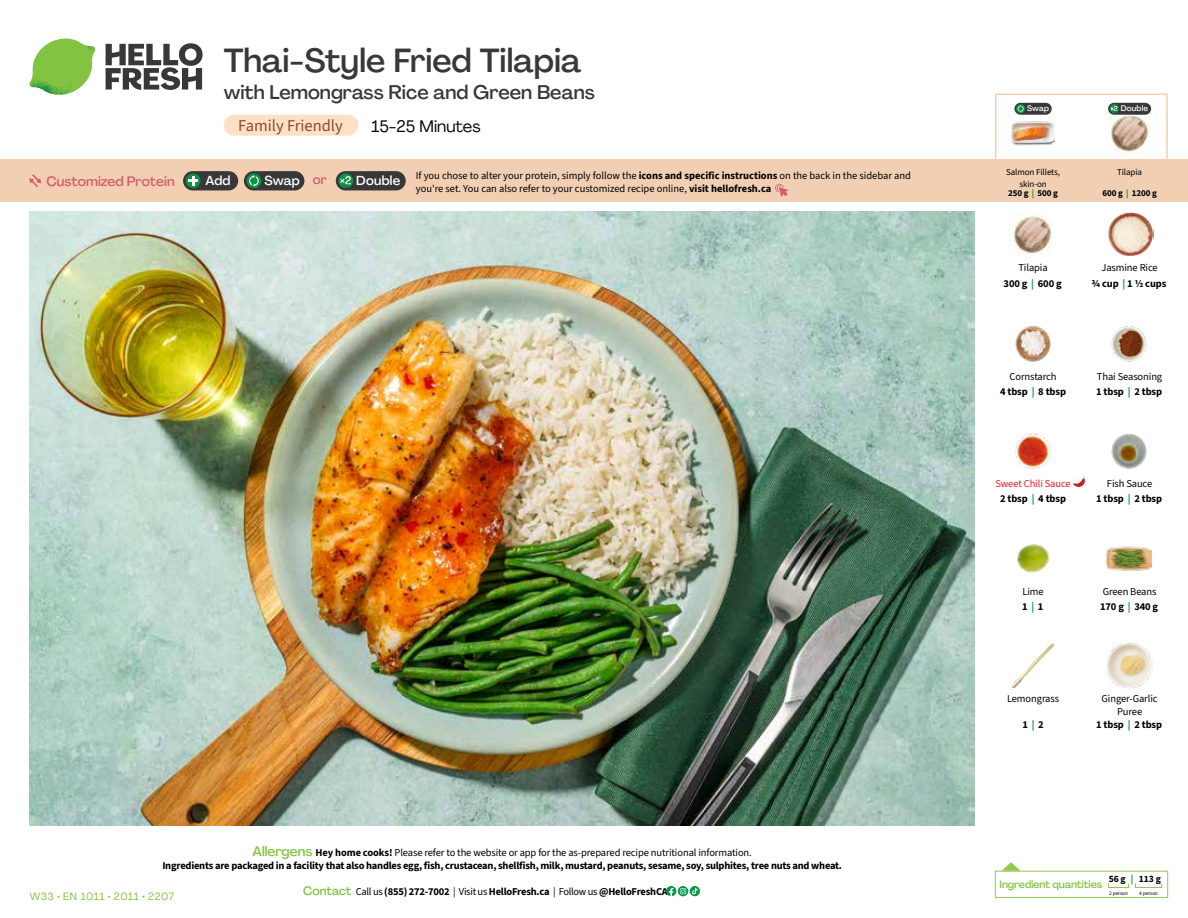
<style>
.page{position:relative;width:1188px;height:918px;background:#fff}
.page>*{position:absolute;margin:0;border:0;box-sizing:border-box;transform-origin:0 0}
.t1{font:500 33px "Agrandir";letter-spacing:-.005em;color:#383839}
.t2{font:500 19.5px "Agrandir";color:#383839}
.t3{font:16.5px "Source Sans 3";color:#8e4b25}
.t4{font:16.5px "Agrandir";color:#000}
.t5{font:500 13.5px "Agrandir";color:#d15f6a}
.t6{font:500 12.9px "Agrandir";letter-spacing:.015em;color:#fff}
.t7{font:700 10.5px/13.5px "Source Sans 3";letter-spacing:-.02em;color:#000;text-align:center}
.t8{font:10.5px/15px "Source Sans 3";letter-spacing:-.01em;color:#000}
.t9{font:10.5px/15px "Source Sans 3";letter-spacing:-.01em;color:#ed1d24;text-align:center}
.t10{font:500 10.5px "Agrandir";letter-spacing:-.01em;color:#82c341}
.t11{font:10.5px "Agrandir";letter-spacing:.05em;color:#82c341}
.t12{font:700 9.6px "Source Sans 3";color:#000}
.t13{font:9px/11.6px "Source Sans 3";letter-spacing:-.01em;color:#000;text-align:center}
.t14{font:700 9px "Source Sans 3";letter-spacing:-.01em;color:#000}
.t15{font:500 7.95px "Agrandir";letter-spacing:.025em;color:#fff}
.t16{font:5.25px "Source Sans 3";letter-spacing:-.01em;color:#000}
.s1{color:#d15f6a}
.s2{font-weight:700}
.s3{font-family:"Agrandir";font-weight:500;font-size:13.5px;color:#82c341}
.s4{font-weight:400}
.s5{font-family:"Agrandir";font-weight:500;font-size:12px;color:#82c341}
.s6{color:#0b9446}
.s7{font-weight:700;color:#0b9446}
.s8{font-weight:700;color:#000}
</style>
<div class="page">
<svg style="left:106px;top:43px;width:97px;height:47px"></svg>
<svg style="left:34px;top:39px;width:59px;height:38px"></svg>
<img style="left:65px;top:39px;width:30px;height:25px">
<img style="left:33px;top:60px;width:56px;height:10px">
<img style="left:29px;top:64px;width:58px;height:31px">
<img style="left:64px;top:70px;width:25px;height:24px">
<img style="left:30px;top:211px;width:945px;height:615px">
<svg style="left:690px;top:886px;width:10px;height:10px"></svg>
<svg style="left:666px;top:886px;width:32px;height:10px"></svg>
<svg style="left:1002px;top:862px;width:19px;height:9px"></svg>
<div style="left:995px;top:871px;width:173px;height:27px;border:1px solid #91c84e"></div>
<div style="left:1108px;top:883px;width:21px;height:5px;border:1px solid #91c84e"></div>
<div style="left:1135px;top:883px;width:27px;height:5px;border:1px solid #91c84e"></div>
<img style="left:1015px;top:326px;width:36px;height:36px">
<img style="left:1111px;top:326px;width:36px;height:36px">
<img style="left:1015px;top:434px;width:36px;height:35px">
<img style="left:1111px;top:434px;width:36px;height:35px">
<img style="left:1017px;top:544px;width:33px;height:29px">
<img style="left:1106px;top:546px;width:46px;height:25px">
<img style="left:1011px;top:643px;width:43px;height:45px">
<img style="left:1108px;top:212px;width:45px;height:44px">
<img style="left:1010px;top:212px;width:43px;height:43px">
<img style="left:1107px;top:643px;width:45px;height:45px">
<svg style="left:1073px;top:476px;width:12px;height:11px"></svg>
<div style="left:0;top:160px;width:1188px;height:42px;background:#f2cfb3"></div>
<svg style="left:29px;top:174px;width:12px;height:13px"></svg>
<div style="left:336px;top:171px;width:70px;height:19px;background:#383839;border-radius:10px"></div>
<svg style="left:338px;top:173px;width:15px;height:15px"></svg>
<div style="left:341px;top:180px;width:11px;height:11px;background:#000;opacity:.35"></div>
<svg style="left:339px;top:176px;width:12px;height:8px"></svg>
<div style="left:244px;top:171px;width:60px;height:19px;background:#383839;border-radius:10px"></div>
<div style="left:247px;top:173px;width:14px;height:15px;background:#0b9446;border-radius:50%"></div>
<svg style="left:249px;top:175px;width:10px;height:12px"></svg>
<div style="left:183px;top:171px;width:55px;height:19px;background:#383839;border-radius:10px"></div>
<div style="left:186px;top:173px;width:14px;height:15px;background:#0b9446;border-radius:50%"></div>
<svg style="left:188px;top:176px;width:10px;height:10px"></svg>
<svg style="left:775px;top:183px;width:13px;height:14px"></svg>
<div style="left:995px;top:94px;width:173px;height:69px;border:2px solid #f2cfb3"></div>
<img style="left:1107px;top:111px;width:44px;height:43px">
<img style="left:1011px;top:121px;width:44px;height:25px">
<div style="left:1108px;top:103px;width:43px;height:12px;background:#383839;border-radius:6px"></div>
<svg style="left:1110px;top:104px;width:9px;height:9px"></svg>
<div style="left:1112px;top:108px;width:6px;height:7px;background:#000;opacity:.35"></div>
<svg style="left:1110px;top:106px;width:8px;height:8px"></svg>
<div style="left:1014px;top:103px;width:38px;height:12px;background:#383839;border-radius:6px"></div>
<svg style="left:1016px;top:104px;width:9px;height:9px"></svg>
<svg style="left:1018px;top:105px;width:6px;height:7px"></svg>
<div style="left:224px;top:115px;width:134px;height:21px;background:#fee0c6;border-radius:10px"></div>
<h1 class="t1" style="left:224px;top:40px;width:359px">Thai-Style Fried Tilapia</h1>
<h2 class="t2" style="left:224px;top:80px;width:372px">with Lemongrass Rice and Green Beans</h2>
<h3 class="t4" style="left:372px;top:116px;width:110px">15-25 Minutes</h3>
<h3 class="t3" style="left:238px;top:115px;width:106px">Family Friendly</h3>
<p class="t5" style="left:46px;top:173px;width:130px">Customized Protein</p>
<p class="t6" style="left:205px;top:172px;width:27px">Add</p>
<p class="t6" style="left:264px;top:172px;width:64px">Swap <span class="s1">or</span></p>
<p class="t6" style="left:356px;top:172px;width:45px">Double</p>
<p class="t8" style="left:416px;top:168px;width:497px;line-height:13.5px">If you chose to alter your protein, simply follow the <span class="s2">icons and specific instructions</span> on the back in the sidebar and you're set. You can also refer to your customized recipe online, <span class="s2">visit hellofresh.ca</span></p>
<p class="t7" style="left:162px;top:846px;width:681px"><span class="s3">Allergens</span> Hey home cooks! <span class="s4">Please refer to the website or app for the as-prepared recipe nutritional information.<br></span>Ingredients are packaged in a facility that also handles egg, fish, crustacean, shellfish, milk, mustard, peanuts, sesame, soy, sulphites, tree nuts and wheat.</p>
<p class="t11" style="left:30px;top:890px;width:146px">W33 • EN 1011 • 2011 • 2207</p>
<p class="t7" style="left:303px;top:885px;width:366px"><span class="s5">Contact</span> <span class="s4">Call us</span> (855) 272-7002 <span class="s4">| Visit us</span> HelloFresh.ca <span class="s4">| Follow us</span> @HelloFreshCA</p>
<p class="t15" style="left:1027px;top:104px;width:24px">Swap</p>
<p class="t15" style="left:1121px;top:104px;width:29px">Double</p>
<p class="t13" style="left:1006px;top:166px;width:55px">Salmon Fillets, skin-on</p>
<p class="t14" style="left:1008px;top:187px;width:51px">250 g <span class="s6">|</span> 500 g</p>
<p class="t7" style="left:1004px;top:259px;width:60px;line-height:16.5px"><span class="s4">Tilapia<br></span>300 g <span class="s6">|</span> 600 g</p>
<p class="t13" style="left:1117px;top:166px;width:27px">Tilapia</p>
<p class="t14" style="left:1102px;top:187px;width:56px">600 g <span class="s6">|</span> 1200 g</p>
<p class="t7" style="left:1092px;top:259px;width:76px;line-height:16.6px"><span class="s4">Jasmine Rice<br></span>3/4 cup <span class="s6">|</span> 1 1/2 cups</p>
<p class="t8" style="left:1000px;top:369px;width:67px;text-align:center">Cornstarch<br><span class="s2">4 tbsp</span> <span class="s7">|</span> <span class="s2">8 tbsp</span></p>
<p class="t8" style="left:1096px;top:369px;width:68px">Thai Seasoning<br><span class="s2">1 tbsp</span> <span class="s7">|</span> <span class="s2">2 tbsp</span></p>
<p class="t9" style="left:995px;top:476px;width:77px">Sweet Chili Sauce<br><span class="s8">2 tbsp</span> <span class="s7">|</span> <span class="s8">4 tbsp</span></p>
<p class="t7" style="left:1096px;top:476px;width:67px;line-height:15.1px"><span class="s4">Fish Sauce<br></span>1 tbsp <span class="s6">|</span> 2 tbsp</p>
<p class="t8" style="left:1022px;top:584px;width:23px">Lime<br><span class="s2">1</span> <span class="s7">|</span> <span class="s2">1</span></p>
<p class="t8" style="left:1100px;top:583px;width:60px">Green Beans<br><span class="s2">170 g</span> <span class="s7">|</span> <span class="s2">340 g</span></p>
<p class="t8" style="left:1007px;top:691px;width:54px">Lemongrass</p>
<p class="t7" style="left:1022px;top:717px;width:23px">1 <span class="s6">|</span> 2</p>
<p class="t8" style="left:1102px;top:692px;width:58px;line-height:13.5px;text-align:center">Ginger-Garlic<br>Puree</p>
<p class="t7" style="left:1096px;top:717px;width:67px">1 tbsp <span class="s6">|</span> 2 tbsp</p>
<p class="t12" style="left:1109px;top:872px;width:54px">56 g <span class="s6">|</span> 113 g</p>
<p class="t16" style="left:1109px;top:890px;width:20px">2 person</p>
<p class="t16" style="left:1139px;top:890px;width:20px">4 person</p>
<p class="t10" style="left:1000px;top:878px;width:104px">Ingredient quantities</p>
</div>
